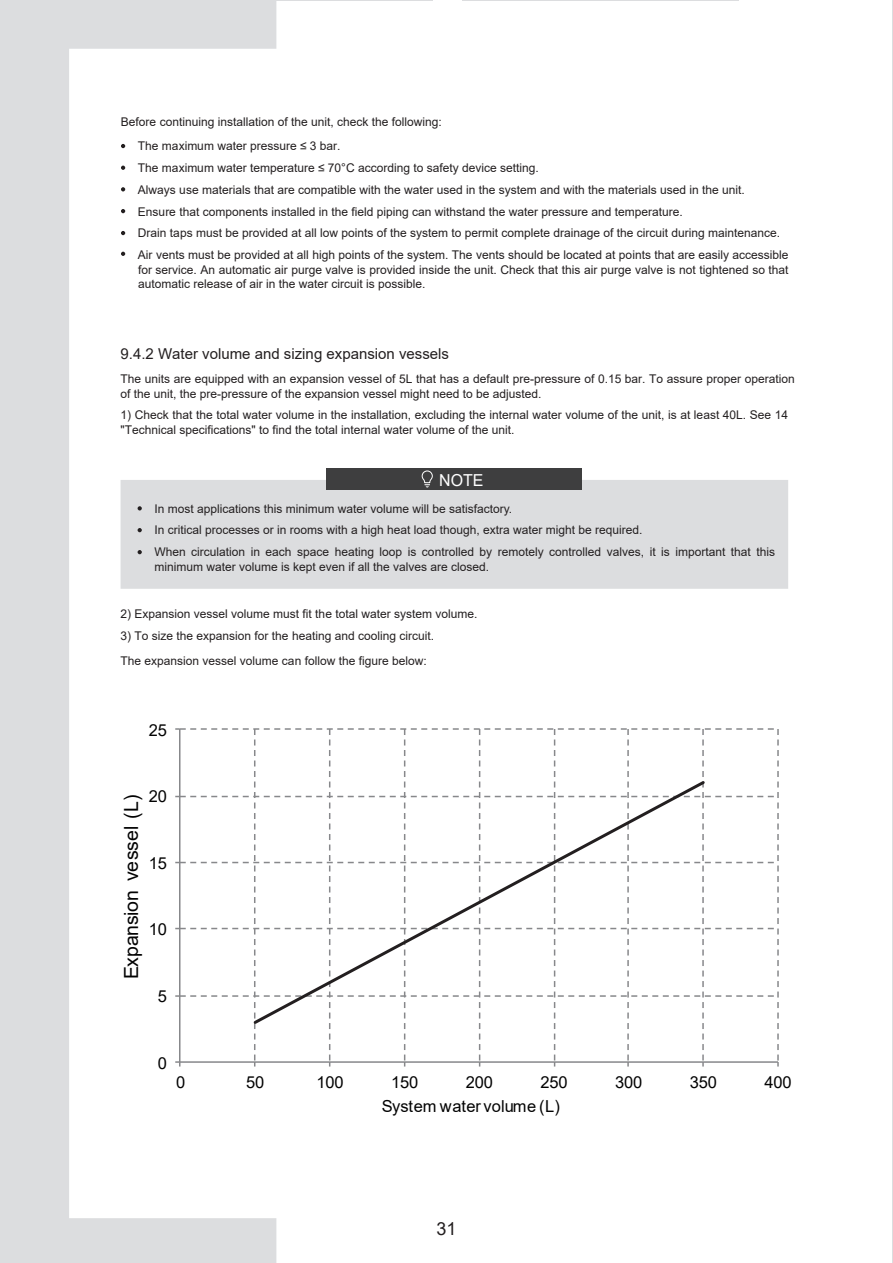
<style>
.page{position:relative;width:893px;height:1263px;background:#fff}
.page>*{position:absolute;margin:0;border:0;box-sizing:border-box;transform-origin:0 0}
.t1{font:19.5px "Arial";letter-spacing:-.01em;color:#030303}
.t2{font:18px "Arial";color:#231f20}
.t3{font:16.5px "Arial";letter-spacing:-.01em;color:#030303}
.t4{font:16.5px "Arial";color:#fff}
.t5{font:15px "Arial";color:#231f20}
.t6{font:12px/21.9px "Arial";color:#231f20}
</style>
<div class="page">
<svg style="left:0;top:0;width:276px;height:1263px"></svg>
<svg style="left:121px;top:144px;width:4px;height:4px"></svg>
<svg style="left:121px;top:166px;width:4px;height:4px"></svg>
<svg style="left:121px;top:187px;width:4px;height:4px"></svg>
<svg style="left:121px;top:209px;width:4px;height:4px"></svg>
<svg style="left:121px;top:231px;width:4px;height:4px"></svg>
<svg style="left:121px;top:252px;width:4px;height:4px"></svg>
<div style="left:121px;top:480px;width:667px;height:109px;background:#dcdddf"></div>
<div style="left:327px;top:469px;width:255px;height:21px;background:#3e3e3f"></div>
<svg style="left:421px;top:470px;width:12px;height:17px"></svg>
<svg style="left:138px;top:506px;width:4px;height:4px"></svg>
<svg style="left:138px;top:528px;width:4px;height:4px"></svg>
<svg style="left:138px;top:550px;width:4px;height:4px"></svg>
<div style="left:94px;top:707px;width:719px;height:432px;background:#fff"></div>
<svg style="left:175px;top:728px;width:604px;height:338px"></svg>
<svg style="left:251px;top:778px;width:456px;height:248px"></svg>
<p class="t6" style="left:121px;top:110px;width:322px">Before continuing installation of the unit, check the following:</p>
<p class="t6" style="left:138px;top:135px;width:652px">The maximum water pressure ≤ 3 bar.<br>The maximum water temperature ≤ 70°C according to safety device setting.<br>Always use materials that are compatible with the water used in the system and with the materials used in the unit.<br>Ensure that components installed in the field piping can withstand the water pressure and temperature.<br>Drain taps must be provided at all low points of the system to permit complete drainage of the circuit during maintenance.<br>Air vents must be provided at all high points of the system. The vents should be located at points that are easily accessible</p>
<p class="t6" style="left:138px;top:262px;width:652px;line-height:14.4px">for service. An automatic air purge valve is provided inside the unit. Check that this air purge valve is not tightened so that automatic release of air in the water circuit is possible.</p>
<p class="t5" style="left:121px;top:343px;width:330px">9.4.2 Water volume and sizing expansion vessels</p>
<p class="t6" style="left:121px;top:372px;width:676px;line-height:14.4px">The units are equipped with an expansion vessel of 5L that has a default pre-pressure of 0.15 bar. To assure proper operation of the unit, the pre-pressure of the expansion vessel might need to be adjusted.</p>
<p class="t6" style="left:121px;top:408px;width:669px;line-height:14.4px">1) Check that the total water volume in the installation, excluding the internal water volume of the unit, is at least 40L. See 14 "Technical specifications" to find the total internal water volume of the unit.</p>
<h3 class="t4" style="left:439px;top:468px;width:46px">NOTE</h3>
<p class="t6" style="left:154px;top:497px;width:622px">In most applications this minimum water volume will be satisfactory.<br>In critical processes or in rooms with a high heat load though, extra water might be required.<br>When circulation in each space heating loop is controlled by remotely controlled valves, it is important that this</p>
<p class="t6" style="left:154px;top:555px;width:336px">minimum water volume is kept even if all the valves are closed.</p>
<p class="t6" style="left:121px;top:603px;width:358px">2) Expansion vessel volume must fit the total water system volume.</p>
<p class="t6" style="left:121px;top:625px;width:315px">3) To size the expansion for the heating and cooling circuit.</p>
<p class="t6" style="left:121px;top:650px;width:308px">The expansion vessel volume can follow the figure below:</p>
<h3 class="t3" style="left:149px;top:718px;width:20px">25</h3>
<h3 class="t3" style="left:149px;top:785px;width:20px">20</h3>
<h1 class="t1" style="left:118px;top:979px;width:187px;rotate:-90deg">Expansion vessel (L)</h1>
<h3 class="t3" style="left:149px;top:852px;width:20px">15</h3>
<h3 class="t3" style="left:149px;top:918px;width:20px">10</h3>
<h3 class="t3" style="left:158px;top:985px;width:11px">5</h3>
<h3 class="t3" style="left:158px;top:1051px;width:11px">0</h3>
<h3 class="t3" style="left:176px;top:1070px;width:11px">0</h3>
<h3 class="t3" style="left:246px;top:1070px;width:20px">50</h3>
<h3 class="t3" style="left:316px;top:1070px;width:29px">100</h3>
<h3 class="t3" style="left:391px;top:1070px;width:29px">150</h3>
<h3 class="t3" style="left:466px;top:1070px;width:29px">200</h3>
<h3 class="t3" style="left:540px;top:1070px;width:29px">250</h3>
<h3 class="t3" style="left:615px;top:1070px;width:29px">300</h3>
<h3 class="t3" style="left:690px;top:1070px;width:29px">350</h3>
<h3 class="t3" style="left:764px;top:1070px;width:29px">400</h3>
<h3 class="t3" style="left:382px;top:1094px;width:180px">System water volume (L)</h3>
<h2 class="t2" style="left:436px;top:1216px;width:22px">31</h2>
</div>
